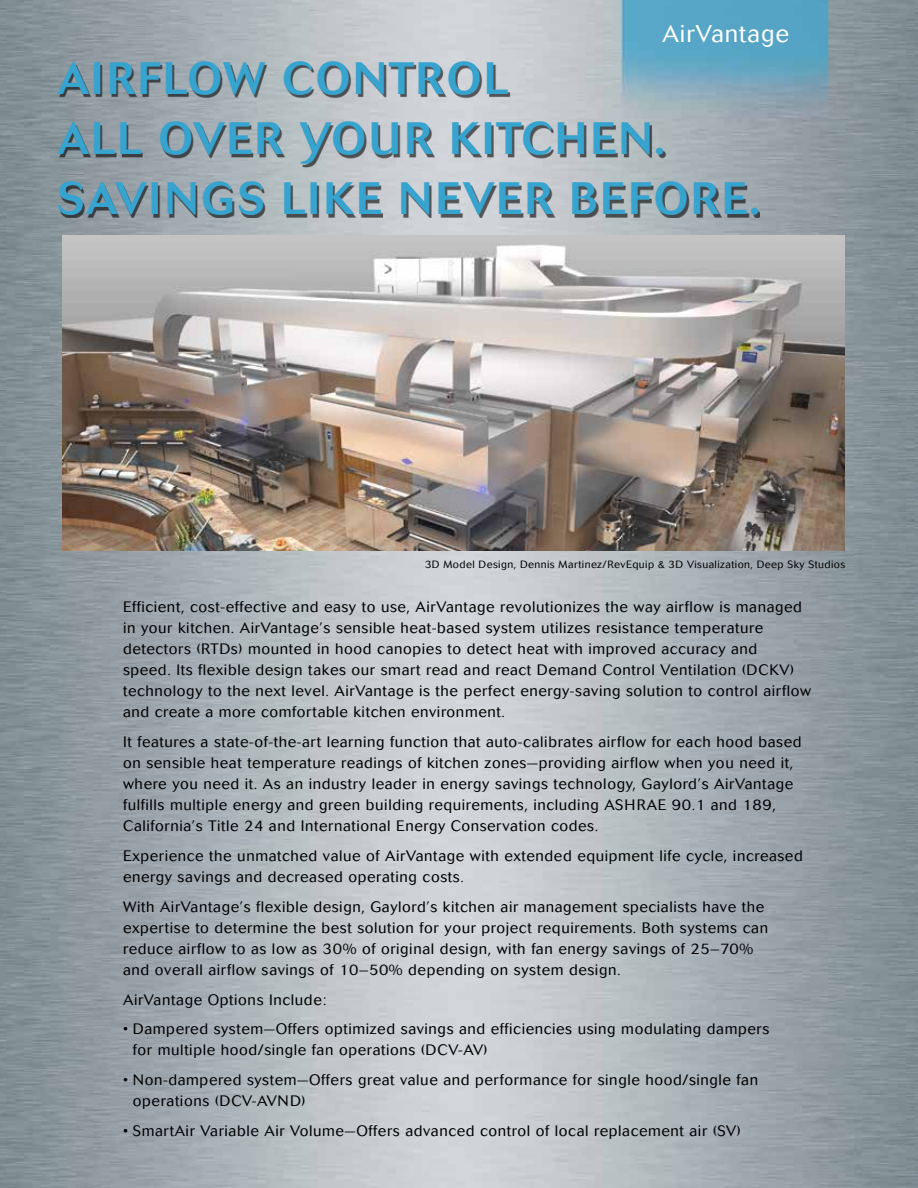
<style>
.page{position:relative;width:918px;height:1188px;background:#fff}
.page>*{position:absolute;margin:0;border:0;box-sizing:border-box;transform-origin:0 0}
.t1{font:500 45px/60px "Cosmos";letter-spacing:.06em;color:#37a3cf}
.t2{font:300 24px "Cosmos";letter-spacing:.04em;color:#fff}
.t3{font:300 15px/21px "Cosmos";letter-spacing:.04em;color:#000}
.t4{font:300 10.5px "Cosmos";letter-spacing:.04em;color:#000}
</style>
<div class="page">
<img style="left:0;top:0;width:918px;height:1188px">
<div style="left:59px;top:64px;width:701px;height:154px;background:#000;opacity:.6"></div>
<img style="left:62px;top:236px;width:783px;height:315px">
<h2 class="t2" style="left:662px;top:20px;width:128px">AirVantage</h2>
<h1 class="t1" style="left:58px;top:49px;width:704px">AIRFLOW CONTROL<br>ALL OVER YOUR KITCHEN.<br>SAVINGS LIKE NEVER BEFORE.</h1>
<p class="t4" style="left:425px;top:559px;width:422px">3D Model Design, Dennis Martinez/RevEquip &amp; 3D Visualization, Deep Sky Studios</p>
<p class="t3" style="left:123px;top:596px;width:689px">Efficient, cost-effective and easy to use, AirVantage revolutionizes the way airflow is managed in your kitchen. AirVantage’s sensible heat-based system utilizes resistance temperature detectors (RTDs) mounted in hood canopies to detect heat with improved accuracy and<br>speed. Its flexible design takes our smart read and react Demand Control Ventilation (DCKV) technology to the next level. AirVantage is the perfect energy-saving solution to control airflow and create a more comfortable kitchen environment.</p>
<p class="t3" style="left:123px;top:731px;width:680px">It features a state-of-the-art learning function that auto-calibrates airflow for each hood based on sensible heat temperature readings of kitchen zones—providing airflow when you need it, where you need it. As an industry leader in energy savings technology, Gaylord’s AirVantage fulfills multiple energy and green building requirements, including ASHRAE 90.1 and 189, California’s Title 24 and International Energy Conservation codes.</p>
<p class="t3" style="left:123px;top:845px;width:681px">Experience the unmatched value of AirVantage with extended equipment life cycle, increased energy savings and decreased operating costs.</p>
<p class="t3" style="left:123px;top:896px;width:647px">With AirVantage’s flexible design, Gaylord’s kitchen air management specialists have the expertise to determine the best solution for your project requirements. Both systems can reduce airflow to as low as 30% of original design, with fan energy savings of 25–70% and overall airflow savings of 10–50% depending on system design.</p>
<p class="t3" style="left:123px;top:989px;width:205px">AirVantage Options Include:</p>
<p class="t3" style="left:133px;top:1019px;width:638px;text-indent:-10px">• Dampered system—Offers optimized savings and efficiencies using modulating dampers for multiple hood/single fan operations (DCV-AV)</p>
<p class="t3" style="left:133px;top:1070px;width:627px;text-indent:-10px">• Non-dampered system—Offers great value and performance for single hood/single fan operations (DCV-AVND)</p>
<p class="t3" style="left:123px;top:1121px;width:619px">• SmartAir Variable Air Volume—Offers advanced control of local replacement air (SV)</p>
</div>
